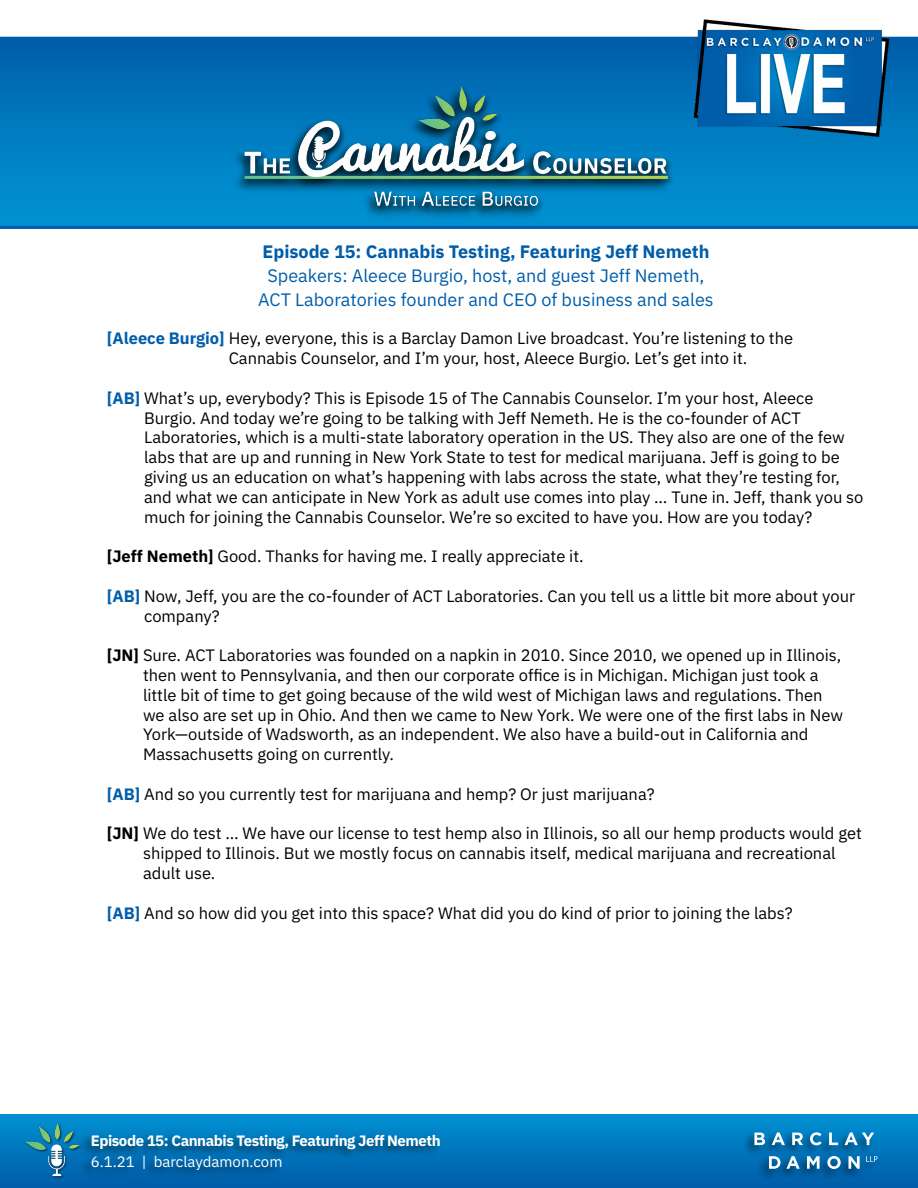
<style>
.page{position:relative;width:918px;height:1188px;background:#fff}
.page>*{position:absolute;margin:0;border:0;box-sizing:border-box;transform-origin:0 0}
.t1{font:18px/24px "IBM Plex Sans";color:#005daa;text-align:center}
.t2{font:700 18px "IBM Plex Sans";color:#005daa}
.t3{font:16.5px/19.8px "IBM Plex Sans";color:#000}
.t4{font:700 15px "IBM Plex Sans";letter-spacing:-.03em;color:#fff}
.t5{font:15px "IBM Plex Sans";color:#fff}
.s1{font-weight:700;color:#005daa}
.s2{font-weight:700}
</style>
<div class="page">
<div style="left:0;top:1114px;width:918px;height:74px;background:linear-gradient(to bottom,#0091d1,#005ca9)"></div>
<img style="left:24px;top:1121px;width:60px;height:59px">
<div style="left:80px;top:1132px;width:362px;height:50px;background:#000;opacity:.55"></div>
<div style="left:742px;top:1130px;width:138px;height:51px;background:#000;opacity:.55"></div>
<svg style="left:866px;top:1156px;width:11px;height:6px"></svg>
<svg style="left:754px;top:1133px;width:11px;height:12px"></svg>
<svg style="left:772px;top:1132px;width:13px;height:13px"></svg>
<svg style="left:792px;top:1133px;width:11px;height:12px"></svg>
<svg style="left:810px;top:1132px;width:12px;height:13px"></svg>
<svg style="left:829px;top:1133px;width:9px;height:12px"></svg>
<svg style="left:845px;top:1132px;width:29px;height:13px"></svg>
<svg style="left:769px;top:1156px;width:31px;height:13px"></svg>
<svg style="left:807px;top:1156px;width:13px;height:13px"></svg>
<svg style="left:827px;top:1156px;width:14px;height:13px"></svg>
<svg style="left:848px;top:1156px;width:12px;height:13px"></svg>
<svg style="left:0;top:37px;width:918px;height:192px;background:#0077bd"></svg>
<div style="left:232px;top:85px;width:442px;height:138px;background:#000;opacity:.75"></div>
<img style="left:241px;top:83px;width:436px;height:132px">
<img style="left:689px;top:19px;width:205px;height:122px">
<p class="t2" style="left:262px;top:237px;width:449px">Episode 15: Cannabis Testing, Featuring Jeff Nemeth</p>
<p class="t1" style="left:258px;top:262px;width:457px">Speakers: Aleece Burgio, host, and guest Jeff Nemeth,<br>ACT Laboratories founder and CEO of business and sales</p>
<p class="t3" style="left:229px;top:327px;width:566px;text-indent:-122px"><span class="s1">[Aleece Burgio]</span> Hey, everyone, this is a Barclay Damon Live broadcast. You’re listening to the<br>Cannabis Counselor, and I’m your, host, Aleece Burgio. Let’s get into it.</p>
<p class="t3" style="left:144px;top:387px;width:721px;text-indent:-37px"><span class="s1">[AB]</span> What’s up, everybody? This is Episode 15 of The Cannabis Counselor. I’m your host, Aleece Burgio. And today we’re going to be talking with Jeff Nemeth. He is the co-founder of ACT Laboratories, which is a multi-state laboratory operation in the US. They also are one of the few labs that are up and running in New York State to test for medical marijuana. Jeff is going to be giving us an education on what’s happening with labs across the state, what they’re testing for, and what we can anticipate in New York as adult use comes into play … Tune in. Jeff, thank you so much for joining the Cannabis Counselor. We’re so excited to have you. How are you today?</p>
<p class="t3" style="left:107px;top:545px;width:478px"><span class="s2">[Jeff Nemeth]</span> Good. Thanks for having me. I really appreciate it.</p>
<p class="t3" style="left:144px;top:585px;width:712px;text-indent:-37px"><span class="s1">[AB]</span> Now, Jeff, you are the co-founder of ACT Laboratories. Can you tell us a little bit more about your company?</p>
<p class="t3" style="left:143px;top:644px;width:702px;text-indent:-36px"><span class="s2">[JN]</span> Sure. ACT Laboratories was founded on a napkin in 2010. Since 2010, we opened up in Illinois, then went to Pennsylvania, and then our corporate office is in Michigan. Michigan just took a little bit of time to get going because of the wild west of Michigan laws and regulations. Then we also are set up in Ohio. And then we came to New York. We were one of the first labs in New York—outside of Wadsworth, as an independent. We also have a build-out in California and Massachusetts going on currently.</p>
<p class="t3" style="left:107px;top:783px;width:549px"><span class="s1">[AB]</span> And so you currently test for marijuana and hemp? Or just marijuana?</p>
<p class="t3" style="left:143px;top:822px;width:720px;text-indent:-36px"><span class="s2">[JN]</span> We do test … We have our license to test hemp also in Illinois, so all our hemp products would get shipped to Illinois. But we mostly focus on cannabis itself, medical marijuana and recreational adult use.</p>
<p class="t3" style="left:107px;top:902px;width:687px"><span class="s1">[AB]</span> And so how did you get into this space? What did you do kind of prior to joining the labs?</p>
<p class="t4" style="left:91px;top:1128px;width:352px">Episode 15: Cannabis Testing, Featuring Jeff Nemeth</p>
<p class="t5" style="left:91px;top:1150px;width:193px">6.1.21 | barclaydamon.com</p>
</div>
